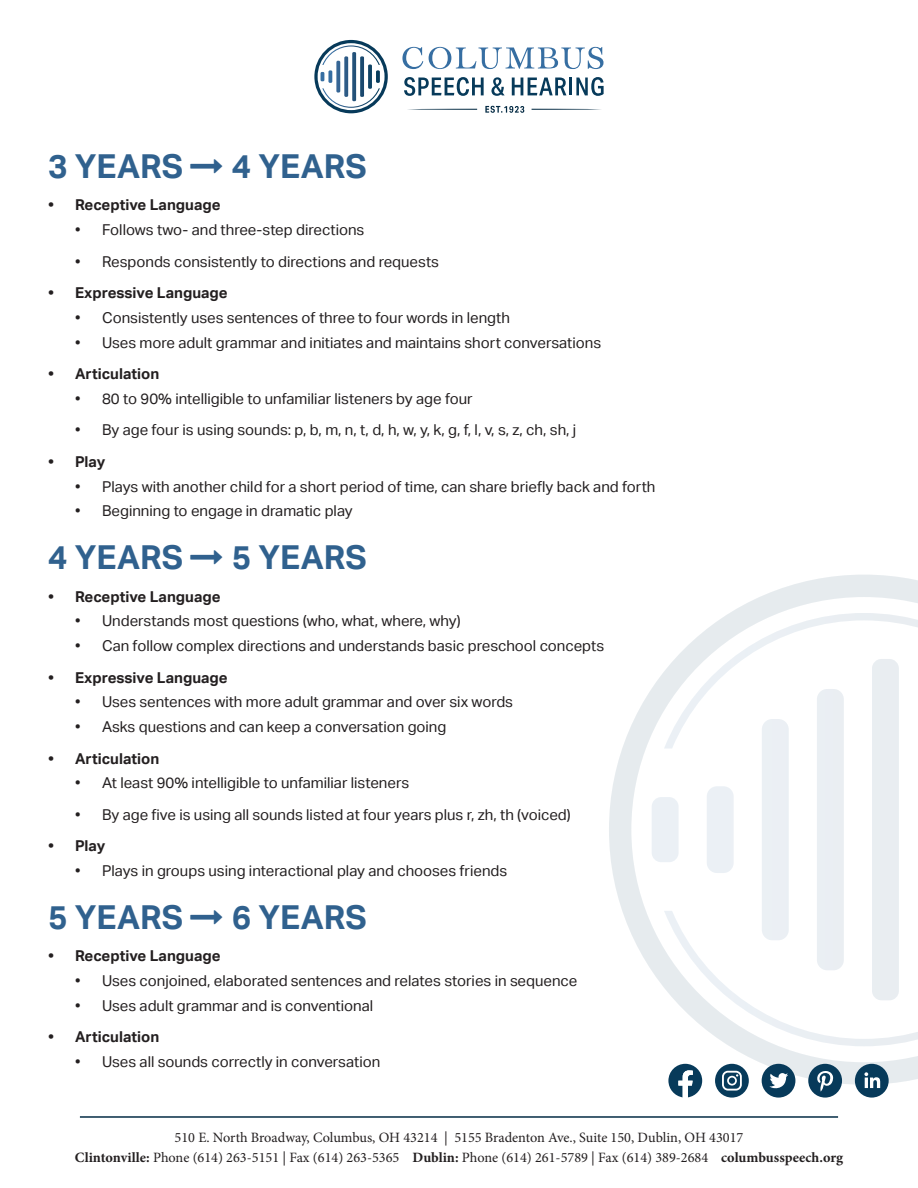
<style>
.page{position:relative;width:918px;height:1188px;background:#fff}
.page>*{position:absolute;margin:0;border:0;box-sizing:border-box;transform-origin:0 0}
.t1{font:700 33px "Aktiv Grotesk";color:#30618e}
.t2{font:15px "Aktiv Grotesk";color:#231f20}
.t3{font:700 15px "Aktiv Grotesk";color:#231f20}
.t4{font:14.25px/19.8px "Minion Pro";color:#231f20;text-align:center}
.s1{font-weight:700}
</style>
<div class="page">
<svg style="left:408px;top:106px;width:193px;height:7px"></svg>
<svg style="left:314px;top:40px;width:74px;height:73px"></svg>
<svg style="left:404px;top:77px;width:80px;height:19px"></svg>
<svg style="left:491px;top:77px;width:14px;height:19px"></svg>
<svg style="left:512px;top:78px;width:54px;height:17px"></svg>
<hr style="left:569px;top:78px;width:3px;height:17px;background:#073a5a">
<svg style="left:576px;top:77px;width:28px;height:19px"></svg>
<svg style="left:402px;top:47px;width:21px;height:22px"></svg>
<svg style="left:429px;top:47px;width:175px;height:22px"></svg>
<svg style="left:609px;top:575px;width:309px;height:510px"></svg>
<svg style="left:652px;top:613px;width:266px;height:433px"></svg>
<hr style="left:80px;top:1116px;width:758px;height:2px;background:#032c44">
<div style="left:762px;top:1064px;width:33px;height:34px;background:#073a5a;border-radius:50%"></div>
<svg style="left:770px;top:1073px;width:18px;height:16px"></svg>
<div style="left:715px;top:1064px;width:34px;height:34px;background:#073a5a;border-radius:50%"></div>
<svg style="left:722px;top:1071px;width:20px;height:20px"></svg>
<svg style="left:668px;top:1064px;width:34px;height:34px"></svg>
<div style="left:855px;top:1064px;width:34px;height:34px;background:#073a5a;border-radius:50%"></div>
<svg style="left:864px;top:1072px;width:16px;height:16px"></svg>
<div style="left:808px;top:1064px;width:34px;height:34px;background:#073a5a;border-radius:50%"></div>
<svg style="left:817px;top:1071px;width:16px;height:21px"></svg>
<p class="t1" style="left:48px;top:148px;width:137px">3 YEARS</p>
<p class="t1" style="left:232px;top:148px;width:137px">4 YEARS</p>
<p class="t3" style="left:48px;top:196px;width:174px">• Receptive Language</p>
<p class="t2" style="left:75px;top:221px;width:291px">• Follows two- and three-step directions</p>
<p class="t2" style="left:75px;top:253px;width:366px">• Responds consistently to directions and requests</p>
<p class="t3" style="left:48px;top:284px;width:181px">• Expressive Language</p>
<p class="t2" style="left:75px;top:309px;width:436px">• Consistently uses sentences of three to four words in length</p>
<p class="t2" style="left:75px;top:334px;width:528px">• Uses more adult grammar and initiates and maintains short conversations</p>
<p class="t3" style="left:48px;top:365px;width:113px">• Articulation</p>
<p class="t2" style="left:75px;top:390px;width:399px">• 80 to 90% intelligible to unfamiliar listeners by age four</p>
<p class="t2" style="left:75px;top:421px;width:503px">• By age four is using sounds: p, b, m, n, t, d, h, w, y, k, g, f, l, v, s, z, ch, sh, j</p>
<p class="t3" style="left:48px;top:453px;width:59px">• Play</p>
<p class="t2" style="left:75px;top:478px;width:582px">• Plays with another child for a short period of time, can share briefly back and forth</p>
<p class="t2" style="left:75px;top:502px;width:279px">• Beginning to engage in dramatic play</p>
<p class="t1" style="left:48px;top:539px;width:137px">4 YEARS</p>
<p class="t1" style="left:232px;top:539px;width:137px">5 YEARS</p>
<p class="t3" style="left:48px;top:588px;width:174px">• Receptive Language</p>
<p class="t2" style="left:75px;top:612px;width:387px">• Understands most questions (who, what, where, why)</p>
<p class="t2" style="left:75px;top:637px;width:531px">• Can follow complex directions and understands basic preschool concepts</p>
<p class="t3" style="left:48px;top:669px;width:181px">• Expressive Language</p>
<p class="t2" style="left:75px;top:693px;width:440px">• Uses sentences with more adult grammar and over six words</p>
<p class="t2" style="left:75px;top:718px;width:373px">• Asks questions and can keep a conversation going</p>
<p class="t3" style="left:48px;top:750px;width:113px">• Articulation</p>
<p class="t2" style="left:75px;top:774px;width:336px">• At least 90% intelligible to unfamiliar listeners</p>
<p class="t2" style="left:75px;top:806px;width:497px">• By age five is using all sounds listed at four years plus r, zh, th (voiced)</p>
<p class="t3" style="left:48px;top:837px;width:59px">• Play</p>
<p class="t2" style="left:75px;top:862px;width:434px">• Plays in groups using interactional play and chooses friends</p>
<p class="t1" style="left:48px;top:898px;width:137px">5 YEARS</p>
<p class="t1" style="left:232px;top:898px;width:137px">6 YEARS</p>
<p class="t3" style="left:48px;top:947px;width:174px">• Receptive Language</p>
<p class="t2" style="left:75px;top:972px;width:504px">• Uses conjoined, elaborated sentences and relates stories in sequence</p>
<p class="t2" style="left:75px;top:997px;width:300px">• Uses adult grammar and is conventional</p>
<p class="t3" style="left:48px;top:1028px;width:113px">• Articulation</p>
<p class="t2" style="left:75px;top:1053px;width:307px">• Uses all sounds correctly in conversation</p>
<p class="t4" style="left:75px;top:1127px;width:770px">510 E. North Broadway, Columbus, OH 43214 | 5155 Bradenton Ave., Suite 150, Dublin, OH 43017<br><span class="s1">Clintonville:</span> Phone (614) 263-5151 | Fax (614) 263-5365 <span class="s1">Dublin:</span> Phone (614) 261-5789 | Fax (614) 389-2684 <span class="s1">columbusspeech.org</span></p>
</div>
